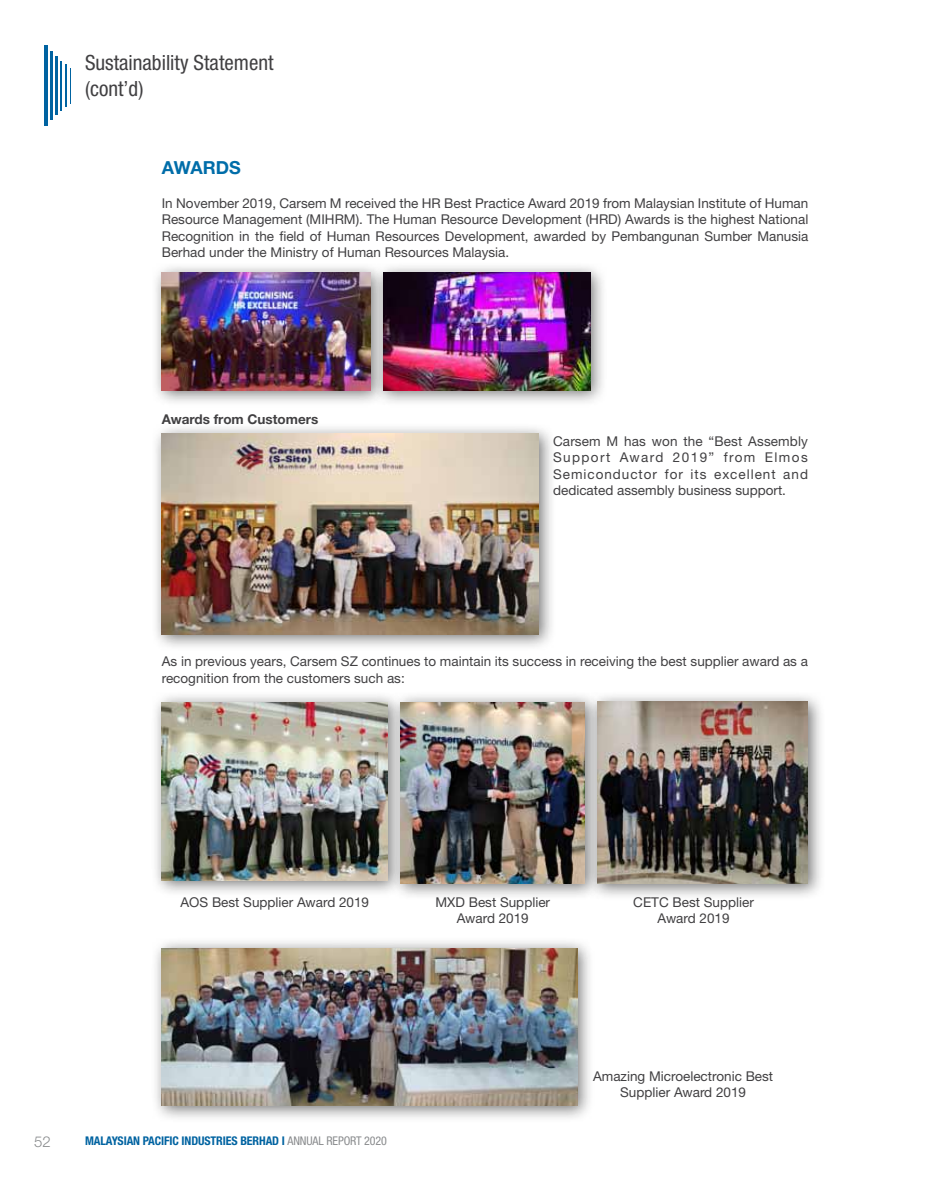
<style>
.page{position:relative;width:936px;height:1191px;background:#fff}
.page>*{position:absolute;margin:0;border:0;box-sizing:border-box;transform-origin:0 0}
.t1{font:condensed 21px/25.2px "Helvetica Neue LT Std";color:#414042}
.t2{font:700 18px "Helvetica Neue LT Std";color:#006da9}
.t3{font:300 15px "Helvetica Neue LT Std";color:#8a8c8e}
.t4{font:13.5px/16.5px "Helvetica Neue LT Std";color:#414042;text-align:center}
.t5{font:700 13.5px "Helvetica Neue LT Std";color:#414042}
.t6{font:700 condensed 12px "Helvetica Neue LT Std";letter-spacing:-.01em;color:#0063a1}
.s1{font-weight:400;color:#8a8c8e}
</style>
<div class="page">
<hr style="left:60px;top:61px;width:2px;height:49px;background:#0063a1">
<hr style="left:70px;top:68px;width:1px;height:35px;background:#0063a1">
<hr style="left:55px;top:56px;width:2px;height:59px;background:#0063a1">
<hr style="left:50px;top:51px;width:3px;height:69px;background:#0063a1">
<hr style="left:45px;top:45px;width:3px;height:81px;background:#0063a1">
<hr style="left:65px;top:64px;width:1px;height:43px;background:#0063a1">
<div style="left:586px;top:690px;width:239px;height:211px;background:#000;opacity:.54"></div>
<img style="left:602px;top:702px;width:205px;height:181px">
<div style="left:150px;top:937px;width:444px;height:186px;background:#000;opacity:.54"></div>
<img style="left:162px;top:948px;width:415px;height:157px">
<div style="left:150px;top:691px;width:255px;height:206px;background:#000;opacity:.54"></div>
<img style="left:162px;top:702px;width:226px;height:178px">
<div style="left:389px;top:691px;width:213px;height:210px;background:#000;opacity:.54"></div>
<img style="left:400px;top:702px;width:185px;height:181px">
<div style="left:150px;top:422px;width:405px;height:229px;background:#000;opacity:.54"></div>
<img style="left:162px;top:434px;width:376px;height:200px">
<div style="left:372px;top:262px;width:235px;height:145px;background:#000;opacity:.54"></div>
<img style="left:387px;top:273px;width:203px;height:117px">
<div style="left:150px;top:262px;width:237px;height:145px;background:#000;opacity:.54"></div>
<img style="left:162px;top:273px;width:208px;height:117px">
<h1 class="t1" style="left:85px;top:50px;width:190px">Sustainability Statement (cont’d)</h1>
<h2 class="t2" style="left:162px;top:157px;width:81px">AWARDS</h2>
<p class="t4" style="left:162px;top:194px;width:648px;text-align:justify">In November 2019, Carsem M received the HR Best Practice Award 2019 from Malaysian Institute of Human Resource Management (MIHRM). The Human Resource Development (HRD) Awards is the highest National Recognition in the field of Human Resources Development, awarded by Pembangunan Sumber Manusia Berhad under the Ministry of Human Resources Malaysia.</p>
<p class="t5" style="left:162px;top:410px;width:158px">Awards from Customers</p>
<p class="t4" style="left:553px;top:432px;width:256px;text-align:justify">Carsem M has won the “Best Assembly Support Award 2019” from Elmos Semiconductor for its excellent and dedicated assembly business support.</p>
<p class="t4" style="left:162px;top:653px;width:647px;text-align:left">As in previous years, Carsem SZ continues to maintain its success in receiving the best supplier award as a recognition from the customers such as:</p>
<p class="t4" style="left:180px;top:893px;width:190px">AOS Best Supplier Award 2019</p>
<p class="t4" style="left:633px;top:893px;width:122px">CETC Best Supplier<br>Award 2019</p>
<p class="t4" style="left:435px;top:893px;width:116px">MXD Best Supplier<br>Award 2019</p>
<p class="t3" style="left:34px;top:1132px;width:18px">52</p>
<p class="t6" style="left:85px;top:1133px;width:303px">MALAYSIAN PACIFIC INDUSTRIES BERHAD I <span class="s1">ANNUAL REPORT 2020</span></p>
<p class="t4" style="left:593px;top:1067px;width:182px">Amazing Microelectronic Best<br>Supplier Award 2019</p>
</div>
